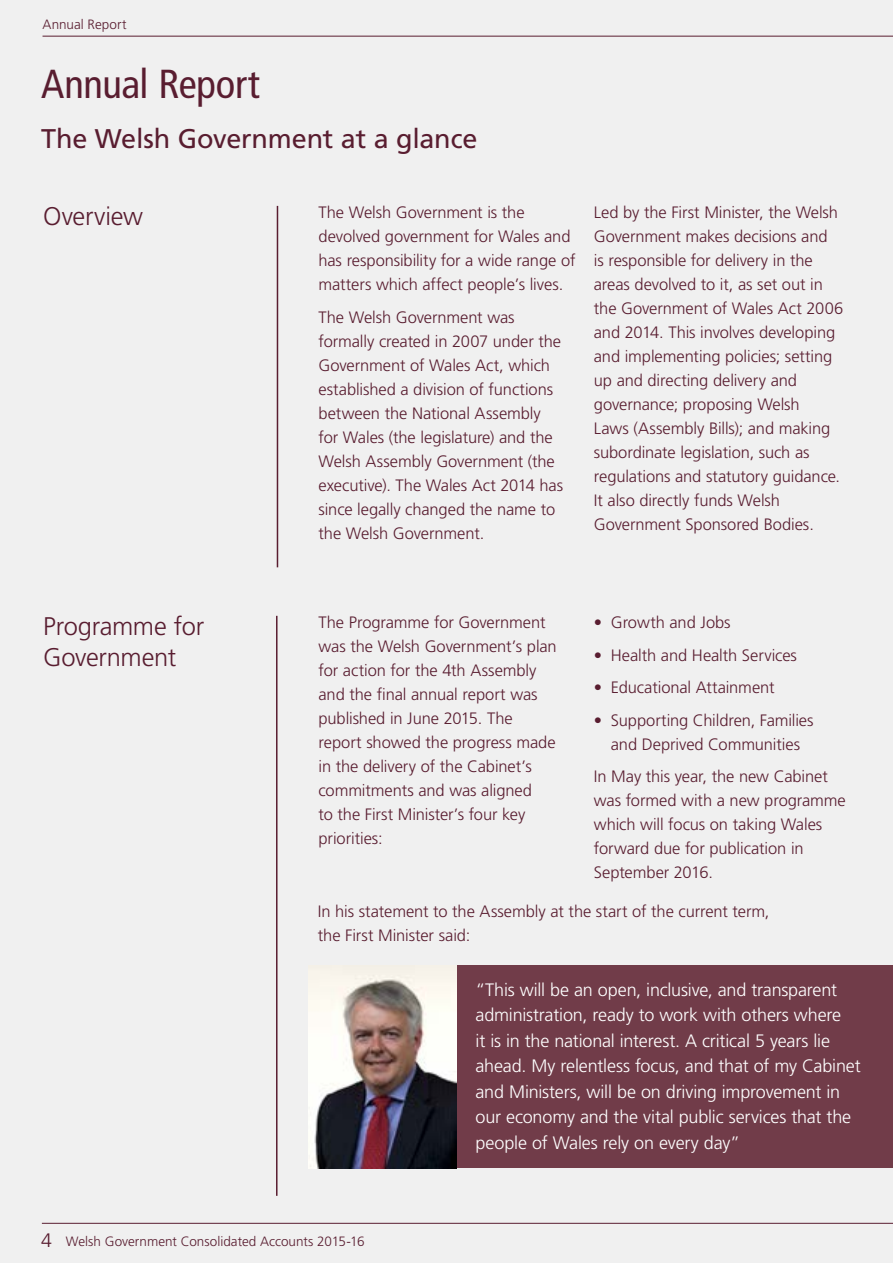
<style>
.page{position:relative;width:893px;height:1263px;background:#f0f0f0}
.page>*{position:absolute;margin:0;border:0;box-sizing:border-box;transform-origin:0 0}
.main_heading{font:condensed 40.5px "Frutiger LT Std";letter-spacing:-.01em;color:#591d30}
.sub_main_heading{font:27px "Frutiger LT Std";letter-spacing:-.01em;color:#591d30}
.side_heading{font:300 25.5px/30.6px "Frutiger LT Std";letter-spacing:-.01em;color:#591d30}
.HEADING{font:300 19.5px "Frutiger LT Std";color:#591d30}
.QUOTE{font:300 18px/25.5px "Frutiger LT Std";letter-spacing:-.01em;color:#fff}
.COPY{font:300 16.5px/24px "Frutiger LT Std";letter-spacing:-.005em;color:#591d30}
.HEADING-2{font:300 13.5px "Frutiger LT Std";color:#591d30}
</style>
<div class="page">
<hr style="left:277px;top:206px;width:1px;height:361px;background:#591d30">
<hr style="left:276px;top:616px;width:2px;height:580px;background:#591d30">
<div style="left:333px;top:965px;width:560px;height:203px;background:#713c49"></div>
<img style="left:309px;top:965px;width:147px;height:203px">
<hr style="left:43px;top:36px;width:850px;height:1px;background:#591d30">
<hr style="left:42px;top:1223px;width:851px;height:1px;background:#591d30">
<p class="HEADING-2" style="left:43px;top:16px;width:86px">Annual Report</p>
<p class="main_heading" style="left:41px;top:61px;width:220px">Annual Report</p>
<p class="sub_main_heading" style="left:41px;top:123px;width:438px">The Welsh Government at a glance</p>
<p class="side_heading" style="left:43px;top:201px;width:101px">Overview</p>
<p class="COPY" style="left:319px;top:201px;width:258px">The Welsh Government is the devolved government for Wales and has responsibility for a wide range of matters which affect people’s lives.</p>
<p class="COPY" style="left:319px;top:305px;width:246px">The Welsh Government was formally created in 2007 under the<br>Government of Wales Act, which established a division of functions between the National Assembly for Wales (the legislature) and the<br>Welsh Assembly Government (the executive). The Wales Act 2014 has since legally changed the name to the Welsh Government.</p>
<p class="COPY" style="left:594px;top:201px;width:251px">Led by the First Minister, the Welsh Government makes decisions and<br>is responsible for delivery in the areas devolved to it, as set out in the Government of Wales Act 2006 and 2014. This involves developing and implementing policies; setting up and directing delivery and governance; proposing Welsh<br>Laws (Assembly Bills); and making subordinate legislation, such as regulations and statutory guidance.<br>It also directly funds Welsh Government Sponsored Bodies.</p>
<p class="side_heading" style="left:43px;top:611px;width:162px">Programme for<br>Government</p>
<p class="COPY" style="left:319px;top:611px;width:240px">The Programme for Government was the Welsh Government’s plan for action for the 4th Assembly and the final annual report was published in June 2015. The report showed the progress made in the delivery of the Cabinet’s commitments and was aligned<br>to the First Minister’s four key priorities:</p>
<p class="COPY" style="left:594px;top:611px;width:138px">• Growth and Jobs</p>
<p class="COPY" style="left:594px;top:643px;width:205px">• Health and Health Services</p>
<p class="COPY" style="left:594px;top:676px;width:182px">• Educational Attainment</p>
<p class="COPY" style="left:594px;top:708px;width:221px;text-align:center">• Supporting Children, Families and Deprived Communities</p>
<p class="COPY" style="left:594px;top:765px;width:254px">In May this year, the new Cabinet was formed with a new programme which will focus on taking Wales forward due for publication in<br>September 2016.</p>
<p class="COPY" style="left:318px;top:900px;width:453px">In his statement to the Assembly at the start of the current term, the First Minister said:</p>
<p class="HEADING" style="left:41px;top:1229px;width:12px">4</p>
<p class="HEADING-2" style="left:66px;top:1234px;width:300px">Welsh Government Consolidated Accounts 2015-16</p>
<p class="QUOTE" style="left:475px;top:977px;width:387px">“This will be an open, inclusive, and transparent administration, ready to work with others where<br>it is in the national interest. A critical 5 years lie ahead. My relentless focus, and that of my Cabinet and Ministers, will be on driving improvement in our economy and the vital public services that the people of Wales rely on every day”</p>
</div>
